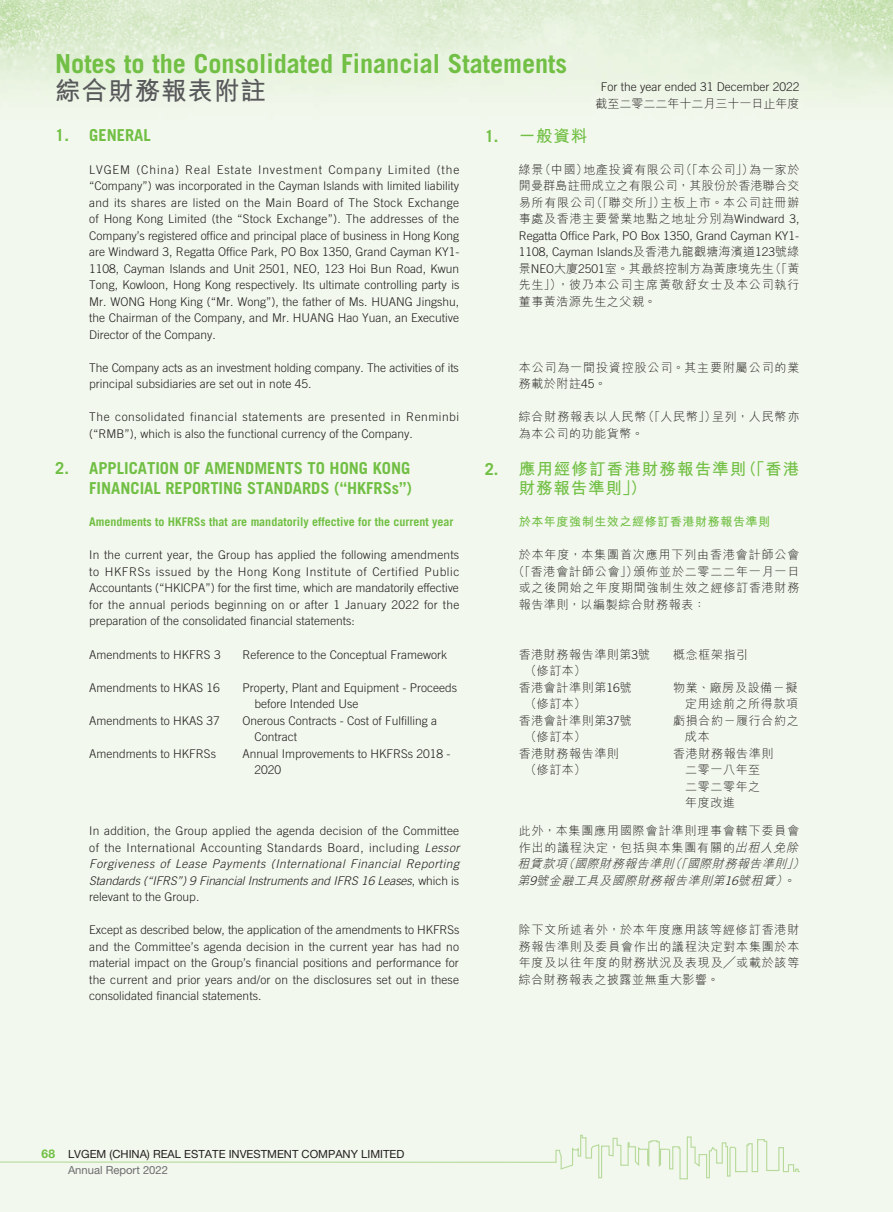
<style>
.page{position:relative;width:893px;height:1212px;background:#f2f8ed}
.page>*{position:absolute;margin:0;border:0;box-sizing:border-box;transform-origin:0 0}
.t1{font:700 26.25px "Trade Gothic LT Std";color:#71bf44}
.t2{font:700 25.5px "M Hei HK";letter-spacing:.04em;color:#57585a}
.t3{font:700 16.5px/19.5px "Trade Gothic LT Std";color:#71bf44;text-align:right}
.t4{font:700 16.5px/19.5px "M Hei HK";letter-spacing:.065em;color:#71bf44}
.t5{font:300 12px/16.5px "Trade Gothic LT Std";color:#231f20}
.t6{font:300 12px/16.5px "M Hei HK";letter-spacing:.06em;color:#231f20}
.t7{font:300 12px/16.5px "Trade Gothic LT Std";letter-spacing:.045em;color:#231f20}
.t8{font:italic 300 12px/16.5px "M Hei HK";color:#231f20}
.t9{font:700 12px "Trade Gothic LT Std";color:#71bf44}
.t10{font:700 12px "M Hei HK";letter-spacing:.05em;color:#71bf44}
.t11{font:300 12px "M Hei HK";color:#231f20}
.t12{font:11.25px/16.5px "Helvetica Neue LT Std";color:#231f20}
.s1{font-style:italic}
.s2{font-family:"Trade Gothic LT Std"}
.s3{font-family:"M Hei HK"}
.s4{font-style:normal}
.s5{font-weight:700;font-size:12px;color:#71bf44}
.s6{color:#6c6d70}
</style>
<div class="page">
<img style="left:0;top:0;width:893px;height:93px">
<svg style="left:0;top:1134px;width:800px;height:46px"></svg>
<h1 class="t1" style="left:55px;top:47px;width:513px">Notes to the Consolidated Financial Statements</h1>
<h2 class="t2" style="left:55px;top:72px;width:212px">綜合財務報表附註</h2>
<p class="t5" style="left:601px;top:78px;width:200px">For the year ended 31 December 2022</p>
<p class="t11" style="left:595px;top:95px;width:205px">截至二零二二年十二月三十一日止年度</p>
<h3 class="t3" style="left:55px;top:125px;width:97px">1. GENERAL</h3>
<p class="t5" style="left:89px;top:161px;width:372px;text-align:justify">LVGEM (China) Real Estate Investment Company Limited (the “Company”) was incorporated in the Cayman Islands with limited liability and its shares are listed on the Main Board of The Stock Exchange of Hong Kong Limited (the “Stock Exchange”). The addresses of the Company’s registered office and principal place of business in Hong Kong are Windward 3, Regatta Office Park, PO Box 1350, Grand Cayman KY1- 1108, Cayman Islands and Unit 2501, NEO, 123 Hoi Bun Road, Kwun Tong, Kowloon, Hong Kong respectively. Its ultimate controlling party is Mr. WONG Hong King (“Mr. Wong”), the father of Ms. HUANG Jingshu, the Chairman of the Company, and Mr. HUANG Hao Yuan, an Executive Director of the Company.</p>
<p class="t5" style="left:89px;top:359px;width:371px">The Company acts as an investment holding company. The activities of its principal subsidiaries are set out in note 45.</p>
<p class="t7" style="left:89px;top:408px;width:371px">The consolidated financial statements are presented in Renminbi (“RMB”), which is also the functional currency of the Company.</p>
<h3 class="t3" style="left:55px;top:458px;width:358px">2. APPLICATION OF AMENDMENTS TO HONG KONG<br>FINANCIAL REPORTING STANDARDS (“HKFRSs”)</h3>
<p class="t9" style="left:89px;top:514px;width:366px">Amendments to HKFRSs that are mandatorily effective for the current year</p>
<p class="t5" style="left:89px;top:546px;width:372px;text-align:justify">In the current year, the Group has applied the following amendments to HKFRSs issued by the Hong Kong Institute of Certified Public Accountants (“HKICPA”) for the first time, which are mandatorily effective for the annual periods beginning on or after 1 January 2022 for the preparation of the consolidated financial statements:</p>
<p class="t5" style="left:89px;top:646px;width:133px">Amendments to HKFRS 3</p>
<p class="t5" style="left:242px;top:646px;width:206px">Reference to the Conceptual Framework</p>
<p class="t5" style="left:89px;top:679px;width:132px">Amendments to HKAS 16</p>
<p class="t5" style="left:254px;top:679px;width:204px;text-indent:-12px">Property, Plant and Equipment - Proceeds before Intended Use</p>
<p class="t5" style="left:89px;top:712px;width:132px">Amendments to HKAS 37</p>
<p class="t5" style="left:254px;top:712px;width:184px;text-indent:-12px">Onerous Contracts - Cost of Fulfilling a<br>Contract</p>
<p class="t5" style="left:89px;top:745px;width:128px">Amendments to HKFRSs</p>
<p class="t5" style="left:254px;top:745px;width:198px;text-indent:-12px">Annual Improvements to HKFRSs 2018 -<br>2020</p>
<p class="t5" style="left:89px;top:822px;width:372px;text-align:justify">In addition, the Group applied the agenda decision of the Committee of the International Accounting Standards Board, including <span class="s1">Lessor Forgiveness of Lease Payments (International Financial Reporting Standards (“IFRS”) 9 Financial Instruments and IFRS 16 Leases</span>, which is relevant to the Group.</p>
<p class="t5" style="left:89px;top:921px;width:372px;text-align:justify">Except as described below, the application of the amendments to HKFRSs and the Committee’s agenda decision in the current year has had no material impact on the Group’s financial positions and performance for the current and prior years and/or on the disclosures set out in these consolidated financial statements.</p>
<h3 class="t4" style="left:485px;top:125px;width:104px"><span class="s2">1.</span> 一般資料</h3>
<p class="t6" style="left:519px;top:160px;width:282px;text-align:justify">綠景（中國）地產投資有限公司（「本公司」）為一家於開曼群島註冊成立之有限公司，其股份於香港聯合交易所有限公司（「聯交所」）主板上市。本公司註冊辦事處及香港主要營業地點之地址分別為<span class="s2">Windward 3,</span></p>
<p class="t5" style="left:519px;top:227px;width:282px">Regatta Office Park, PO Box 1350, Grand Cayman KY1-<br>1108, Cayman Islands<span class="s3">及香港九龍觀塘海濱道</span>123<span class="s3">號綠</span></p>
<p class="t6" style="left:519px;top:259px;width:282px;text-align:justify">景<span class="s2">NEO</span>大廈<span class="s2">2501</span>室。其最終控制方為黃康境先生（「黃先生」），彼乃本公司主席黃敬舒女士及本公司執行董事黃浩源先生之父親。</p>
<p class="t6" style="left:519px;top:358px;width:282px">本公司為一間投資控股公司。其主要附屬公司的業務載於附註<span class="s2">45</span>。</p>
<p class="t6" style="left:519px;top:408px;width:282px">綜合財務報表以人民幣（「人民幣」）呈列，人民幣亦為本公司的功能貨幣。</p>
<h3 class="t4" style="left:519px;top:458px;width:282px;text-indent:-34px"><span class="s2">2.</span> 應用經修訂香港財務報告準則（「香港財務報告準則」）</h3>
<p class="t10" style="left:519px;top:513px;width:253px">於本年度強制生效之經修訂香港財務報告準則</p>
<p class="t6" style="left:519px;top:546px;width:282px">於本年度，本集團首次應用下列由香港會計師公會</p>
<p class="t6" style="left:513px;top:562px;width:288px">（「香港會計師公會」）頒佈並於二零二二年一月一日</p>
<p class="t6" style="left:519px;top:579px;width:282px">或之後開始之年度期間強制生效之經修訂香港財務</p>
<p class="t6" style="left:519px;top:595px;width:188px">報告準則，以編製綜合財務報表：</p>
<p class="t6" style="left:525px;top:646px;width:127px;text-indent:-6px">香港財務報告準則第<span class="s2">3</span>號（修訂本）</p>
<p class="t6" style="left:673px;top:646px;width:76px">概念框架指引</p>
<p class="t6" style="left:525px;top:679px;width:108px;text-indent:-6px">香港會計準則第<span class="s2">16</span>號（修訂本）</p>
<p class="t6" style="left:673px;top:679px;width:126px;text-align:right">物業、廠房及設備－擬定用途前之所得款項</p>
<p class="t6" style="left:525px;top:712px;width:108px;text-indent:-6px">香港會計準則第<span class="s2">37</span>號（修訂本）</p>
<p class="t6" style="left:685px;top:712px;width:115px;text-indent:-12px">虧損合約－履行合約之成本</p>
<p class="t6" style="left:525px;top:745px;width:96px;text-indent:-6px">香港財務報告準則（修訂本）</p>
<p class="t6" style="left:685px;top:745px;width:90px;text-indent:-12px">香港財務報告準則二零一八年至二零二零年之年度改進</p>
<p class="t8" style="left:517px;top:822px;width:292px"><span class="s4">此外，本集團應用國際會計準則理事會轄下委員會作出的議程決定，包括與本集團有關的</span>出租人免除租賃款項（國際財務報告準則（「國際財務報告準則」）第<span class="s2">9</span>號金融工具及國際財務報告準則第<span class="s2">16</span>號租賃）<span class="s4">。</span></p>
<p class="t6" style="left:519px;top:921px;width:282px;text-align:justify">除下文所述者外，於本年度應用該等經修訂香港財務報告準則及委員會作出的議程決定對本集團於本年度及以往年度的財務狀況及表現及╱或載於該等綜合財務報表之披露並無重大影響。</p>
<p class="t12" style="left:68px;top:1145px;width:338px;text-indent:-26px"><span class="s5">68</span> LVGEM (CHINA) REAL ESTATE INVESTMENT COMPANY LIMITED<br><span class="s6">Annual Report 2022</span></p>
</div>
